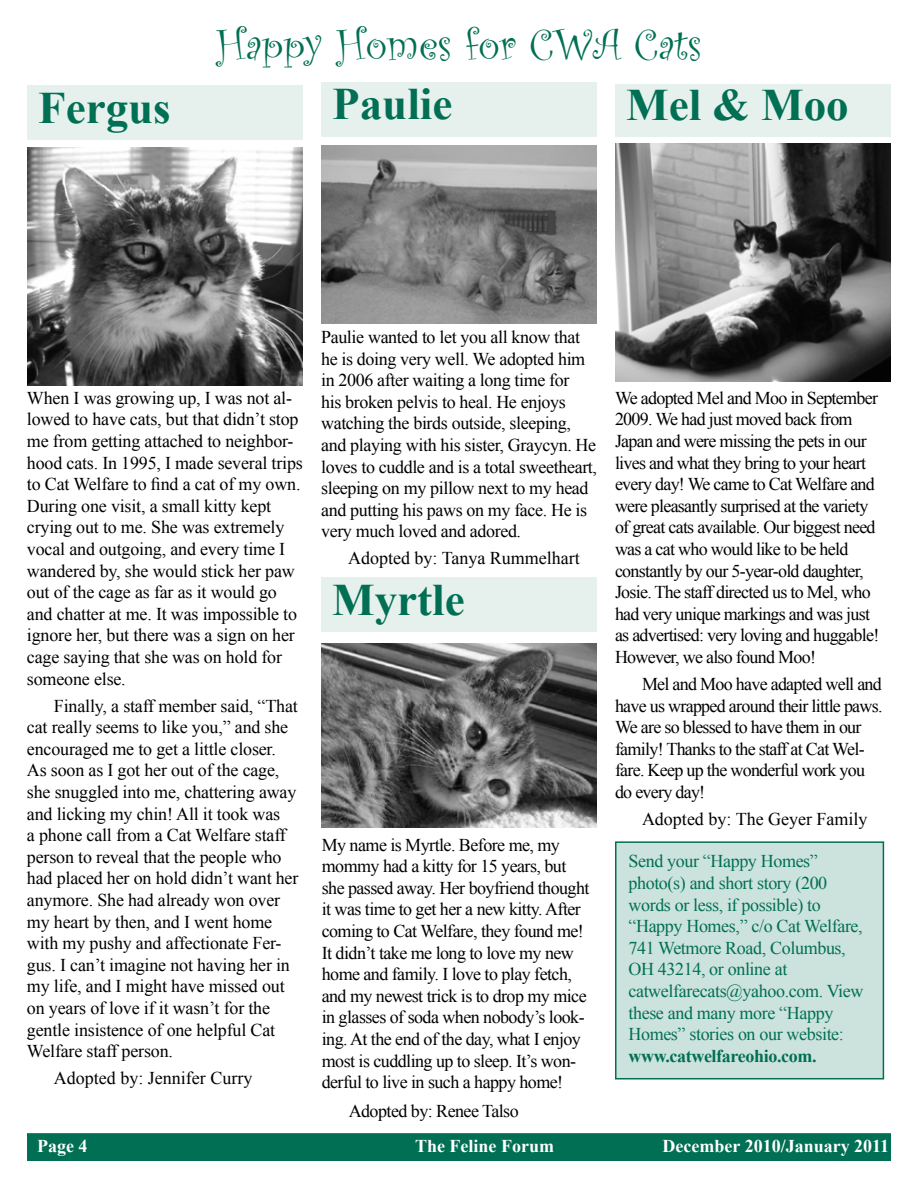
<style>
.page{position:relative;width:918px;height:1188px;background:#fff}
.page>*{position:absolute;margin:0;border:0;box-sizing:border-box;transform-origin:0 0}
.t1{font:700 45px "Times New Roman";color:#006f53}
.t2{font:45px "Curlz";color:#006f53}
.t3{font:18px/21.6px "Times New Roman";letter-spacing:-.02em;color:#000}
.t4{font:18px/21.6px "Times New Roman";letter-spacing:-.04em;color:#000}
.t5{font:18px/21.6px "Times New Roman";letter-spacing:-.02em;color:#006f53}
.t6{font:18px "Times New Roman";color:#000}
.t7{font:700 18px "Times New Roman";color:#fff}
.t8{font:700 18px "Times New Roman";letter-spacing:-.02em;color:#006f53}
</style>
<div class="page">
<div style="left:27px;top:1133px;width:864px;height:28px;background:#006f53;border:2px solid #006f53"></div>
<div style="left:615px;top:84px;width:276px;height:53px;background:#e6f1ee"></div>
<div style="left:27px;top:86px;width:275px;height:54px;background:#e6f1ee"></div>
<div style="left:321px;top:83px;width:275px;height:54px;background:#e6f1ee"></div>
<div style="left:321px;top:578px;width:275px;height:54px;background:#e6f1ee"></div>
<div style="left:615px;top:841px;width:269px;height:238px;background:#cce2dd;border:2px solid #006f53"></div>
<img style="left:27px;top:147px;width:276px;height:239px">
<img style="left:321px;top:146px;width:276px;height:177px">
<img style="left:321px;top:644px;width:276px;height:183px">
<img style="left:616px;top:144px;width:275px;height:238px">
<h1 class="t2" style="left:216px;top:13px;width:487px">Happy Homes for CWA Cats</h1>
<h1 class="t1" style="left:38px;top:76px;width:134px">Fergus</h1>
<h1 class="t1" style="left:332px;top:73px;width:122px">Paulie</h1>
<h1 class="t1" style="left:626px;top:74px;width:224px">Mel &amp; Moo</h1>
<p class="t3" style="left:27px;top:387px;width:277px">When I was growing up, I was not al&shy;lowed to have cats, but that didn’t stop me from getting attached to neighbor&shy;hood cats. In 1995, I made several trips to Cat Welfare to find a cat of my own.<br>During one visit, a small kitty kept crying out to me. She was extremely vocal and outgoing, and every time I wandered by, she would stick her paw out of the cage as far as it would go and chatter at me. It was impossible to ignore her, but there was a sign on her cage saying that she was on hold for someone else.</p>
<p class="t3" style="left:27px;top:695px;width:273px;text-indent:27px">Finally, a staff member said, “That cat really seems to like you,” and she encouraged me to get a little closer.<br>As soon as I got her out of the cage, she snuggled into me, chattering away and licking my chin! All it took was<br>a phone call from a Cat Welfare staff person to reveal that the people who had placed her on hold didn’t want her anymore. She had already won over my heart by then, and I went home with my pushy and affectionate Fer&shy;gus. I can’t imagine not having her in my life, and I might have missed out on years of love if it wasn’t for the gentle insistence of one helpful Cat Welfare staff person.</p>
<p class="t6" style="left:54px;top:1066px;width:200px">Adopted by: Jennifer Curry</p>
<p class="t3" style="left:321px;top:326px;width:278px">Paulie wanted to let you all know that he is doing very well. We adopted him in 2006 after waiting a long time for<br>his broken pelvis to heal. He enjoys watching the birds outside, sleeping, and playing with his sister, Graycyn. He loves to cuddle and is a total sweetheart, sleeping on my pillow next to my head and putting his paws on my face. He is very much loved and adored.</p>
<p class="t6" style="left:348px;top:546px;width:233px">Adopted by: Tanya Rummelhart</p>
<h1 class="t1" style="left:332px;top:568px;width:134px">Myrtle</h1>
<p class="t3" style="left:322px;top:833px;width:269px">My name is Myrtle. Before me, my mommy had a kitty for 15 years, but she passed away. Her boyfriend thought it was time to get her a new kitty. After coming to Cat Welfare, they found me!<br>It didn’t take me long to love my new home and family. I love to play fetch, and my newest trick is to drop my mice in glasses of soda when nobody’s look&shy;ing. At the end of the day, what I enjoy most is cuddling up to sleep. It’s won&shy;derful to live in such a happy home!</p>
<p class="t3" style="left:349px;top:1099px;width:172px">Adopted by: Renee Talso</p>
<p class="t4" style="left:615px;top:387px;width:266px">We adopted Mel and Moo in September 2009. We had just moved back from Japan and were missing the pets in our lives and what they bring to your heart every day! We came to Cat Welfare and were pleasantly surprised at the variety of great cats available. Our biggest need was a cat who would like to be held constantly by our 5-year-old daughter, Josie. The staff directed us to Mel, who had very unique markings and was just as advertised: very loving and huggable!<br>However, we also found Moo!</p>
<p class="t4" style="left:615px;top:673px;width:269px;text-indent:27px">Mel and Moo have adapted well and have us wrapped around their little paws.<br>We are so blessed to have them in our family! Thanks to the staff at Cat Wel&shy;fare. Keep up the wonderful work you do every day!</p>
<p class="t6" style="left:642px;top:807px;width:227px">Adopted by: The Geyer Family</p>
<p class="t5" style="left:628px;top:850px;width:237px">Send your “Happy Homes” photo(s) and short story (200 words or less, if possible) to “Happy Homes,” c/o Cat Welfare,<br>741 Wetmore Road, Columbus,<br>OH 43214, or online at catwelfarecats@yahoo.com. View these and many more “Happy<br>Homes” stories on our website:</p>
<p class="t8" style="left:628px;top:1043px;width:190px">www.catwelfareohio.com.</p>
<p class="t7" style="left:37px;top:1133px;width:52px">Page 4</p>
<p class="t7" style="left:415px;top:1133px;width:140px">The Feline Forum</p>
<p class="t7" style="left:663px;top:1133px;width:228px">December 2010/January 2011</p>
</div>
